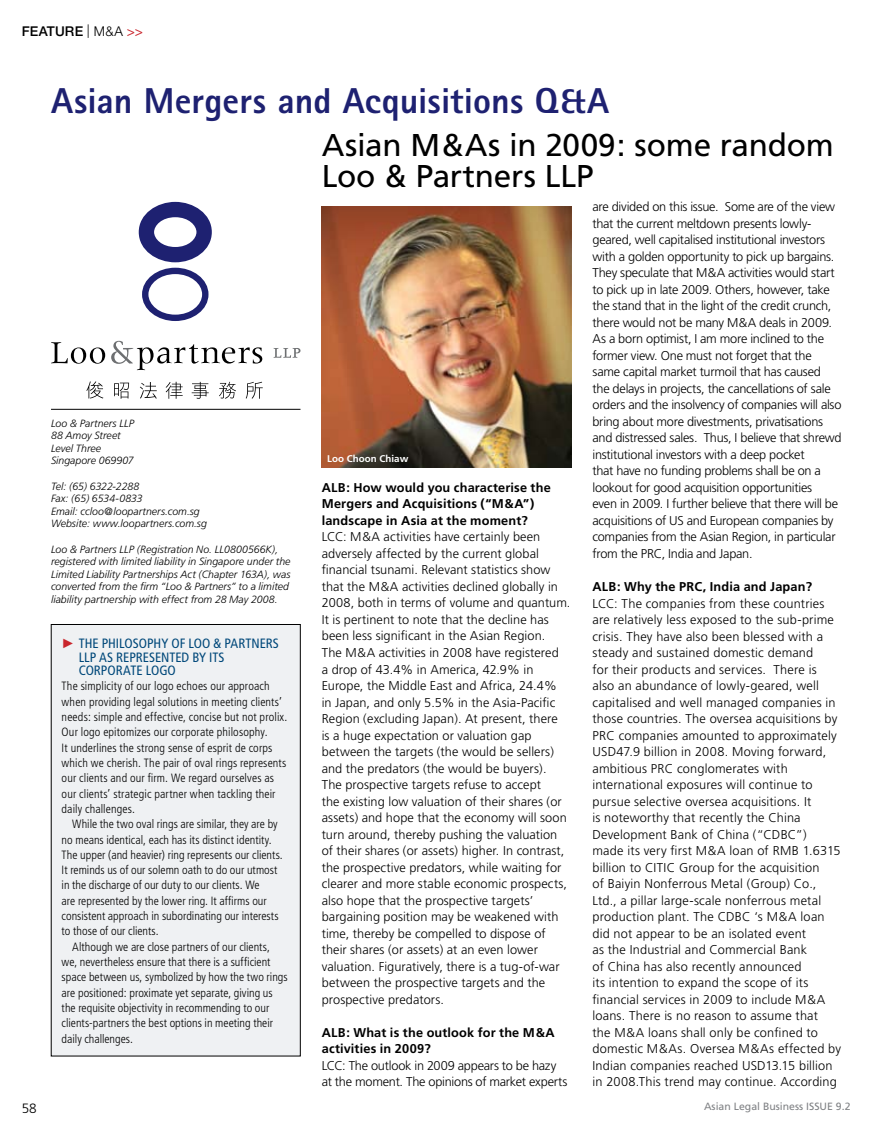
<style>
.page{position:relative;width:893px;height:1140px;background:#fff}
.page>*{position:absolute;margin:0;border:0;box-sizing:border-box;transform-origin:0 0}
.t1{font:800 36px "Rotis Sans Serif";color:#1e2171}
.t2{font:31.5px/31.5px "Frutiger";letter-spacing:-.005em;color:#000}
.t3{font:condensed 13.5px/13.5px "Frutiger";color:#00487a}
.t4{font:500 13.5px "Helvetica Neue";letter-spacing:.01em;color:#000}
.t5{font:300 13.5px "Frutiger";color:#000}
.t6{font:300 12.75px/16.5px "Frutiger";letter-spacing:.005em;color:#000}
.t7{font:300 12.75px/16.5px "Frutiger";letter-spacing:-.02em;color:#000}
.t8{font:700 12.75px/16.5px "Frutiger";letter-spacing:.01em;color:#000}
.t9{font:300 condensed 12px/15.3px "Frutiger";letter-spacing:.005em;color:#000}
.t10{font:italic 300 10.5px/12.6px "Frutiger";color:#000}
.t11{font:10.5px "Frutiger";color:#808285}
.t12{font:700 9.75px "Frutiger";letter-spacing:.01em;color:#fff}
.s1{font-weight:300}
.s2{font-family:"New Century Schlbk";font-weight:400;color:#c9252c}
.s3{font-family:"Arial";font-stretch:normal;color:#c9252c}
</style>
<div class="page">
<hr style="left:51px;top:409px;width:249px;height:1px;background:#000">
<svg style="left:274px;top:348px;width:26px;height:10px"></svg>
<svg style="left:51px;top:342px;width:54px;height:22px"></svg>
<svg style="left:111px;top:341px;width:151px;height:29px"></svg>
<svg style="left:139px;top:202px;width:73px;height:60px"></svg>
<svg style="left:142px;top:268px;width:66px;height:53px"></svg>
<svg style="left:86px;top:381px;width:17px;height:17px"></svg>
<svg style="left:114px;top:382px;width:15px;height:17px"></svg>
<svg style="left:140px;top:382px;width:17px;height:17px"></svg>
<svg style="left:166px;top:382px;width:17px;height:17px"></svg>
<svg style="left:192px;top:382px;width:17px;height:17px"></svg>
<svg style="left:219px;top:382px;width:17px;height:17px"></svg>
<svg style="left:246px;top:382px;width:17px;height:17px"></svg>
<div style="left:51px;top:624px;width:249px;height:432px;background:#eff1f3"></div>
<img style="left:322px;top:207px;width:249px;height:260px">
<p class="t4" style="left:22px;top:23px;width:123px">FEATURE <span class="s1">| M&amp;A</span> <span class="s2">&gt;&gt;</span></p>
<h1 class="t1" style="left:51px;top:77px;width:560px">Asian Mergers and Acquisitions Q&amp;A</h1>
<p class="t10" style="left:51px;top:417px;width:85px">Loo &amp; Partners LLP<br>88 Amoy Street<br>Level Three<br>Singapore 069907</p>
<p class="t10" style="left:51px;top:480px;width:157px">Tel: (65) 6322-2288<br>Fax: (65) 6534-0833<br>Email: ccloo@loopartners.com.sg<br>Website: www.loopartners.com.sg</p>
<p class="t10" style="left:51px;top:543px;width:241px">Loo &amp; Partners LLP (Registration No. LL0800566K), registered with limited liability in Singapore under the Limited Liability Partnerships Act (Chapter 163A), was converted from the firm “Loo &amp; Partners” to a limited liability partnership with effect from 28 May 2008.</p>
<p class="t3" style="left:79px;top:637px;width:202px;text-indent:-17px"><span class="s3">►</span> THE PHILOSOPHY OF LOO &amp; PARTNERS<br>LLP AS REPRESENTED BY ITS<br>CORPORATE LOGO</p>
<p class="t9" style="left:62px;top:679px;width:227px">The simplicity of our logo echoes our approach when providing legal solutions in meeting clients’ needs: simple and effective, concise but not prolix.<br>Our logo epitomizes our corporate philosophy.<br>It underlines the strong sense of esprit de corps which we cherish. The pair of oval rings represents our clients and our firm. We regard ourselves as our clients’ strategic partner when tackling their daily challenges.</p>
<p class="t9" style="left:62px;top:816px;width:223px;text-indent:11px">While the two oval rings are similar, they are by no means identical, each has its distinct identity.<br>The upper (and heavier) ring represents our clients.<br>It reminds us of our solemn oath to do our utmost in the discharge of our duty to our clients. We<br>are represented by the lower ring. It affirms our consistent approach in subordinating our interests to those of our clients.</p>
<p class="t9" style="left:62px;top:939px;width:228px;text-indent:11px">Although we are close partners of our clients, we, nevertheless ensure that there is a sufficient space between us, symbolized by how the two rings are positioned: proximate yet separate, giving us the requisite objectivity in recommending to our clients-partners the best options in meeting their daily challenges.</p>
<h2 class="t2" style="left:322px;top:129px;width:514px">Asian M&amp;As in 2009: some random<br>Loo &amp; Partners LLP</h2>
<p class="t12" style="left:327px;top:453px;width:83px">Loo Choon Chiaw</p>
<p class="t8" style="left:322px;top:479px;width:231px">ALB: How would you characterise the<br>Mergers and Acquisitions (“M&amp;A”) landscape in Asia at the moment?</p>
<p class="t6" style="left:322px;top:529px;width:250px">LCC: M&amp;A activities have certainly been adversely affected by the current global financial tsunami. Relevant statistics show that the M&amp;A activities declined globally in 2008, both in terms of volume and quantum.<br>It is pertinent to note that the decline has been less significant in the Asian Region.<br>The M&amp;A activities in 2008 have registered<br>a drop of 43.4% in America, 42.9% in Europe, the Middle East and Africa, 24.4%<br>in Japan, and only 5.5% in the Asia-Pacific Region (excluding Japan). At present, there<br>is a huge expectation or valuation gap between the targets (the would be sellers) and the predators (the would be buyers).<br>The prospective targets refuse to accept<br>the existing low valuation of their shares (or assets) and hope that the economy will soon turn around, thereby pushing the valuation of their shares (or assets) higher. In contrast, the prospective predators, while waiting for clearer and more stable economic prospects, also hope that the prospective targets’ bargaining position may be weakened with time, thereby be compelled to dispose of their shares (or assets) at an even lower valuation. Figuratively, there is a tug-of-war between the prospective targets and the prospective predators.</p>
<p class="t8" style="left:322px;top:1024px;width:235px">ALB: What is the outlook for the M&amp;A activities in 2009?</p>
<p class="t7" style="left:322px;top:1057px;width:247px">LCC: The outlook in 2009 appears to be hazy at the moment. The opinions of market experts</p>
<p class="t7" style="left:592px;top:199px;width:251px">are divided on this issue. Some are of the view that the current meltdown presents lowly&shy;geared, well capitalised institutional investors with a golden opportunity to pick up bargains.<br>They speculate that M&amp;A activities would start to pick up in late 2009. Others, however, take the stand that in the light of the credit crunch, there would not be many M&amp;A deals in 2009.<br>As a born optimist, I am more inclined to the former view. One must not forget that the same capital market turmoil that has caused<br>the delays in projects, the cancellations of sale orders and the insolvency of companies will also bring about more divestments, privatisations and distressed sales. Thus, I believe that shrewd institutional investors with a deep pocket<br>that have no funding problems shall be on a lookout for good acquisition opportunities<br>even in 2009. I further believe that there will be acquisitions of US and European companies by companies from the Asian Region, in particular from the PRC, India and Japan.</p>
<p class="t8" style="left:592px;top:578px;width:221px">ALB: Why the PRC, India and Japan?</p>
<p class="t6" style="left:592px;top:595px;width:250px">LCC: The companies from these countries are relatively less exposed to the sub-prime crisis. They have also been blessed with a steady and sustained domestic demand<br>for their products and services. There is also an abundance of lowly-geared, well capitalised and well managed companies in those countries. The oversea acquisitions by PRC companies amounted to approximately USD47.9 billion in 2008. Moving forward, ambitious PRC conglomerates with international exposures will continue to pursue selective oversea acquisitions. It<br>is noteworthy that recently the China Development Bank of China (“CDBC”)<br>made its very first M&amp;A loan of RMB 1.6315 billion to CITIC Group for the acquisition<br>of Baiyin Nonferrous Metal (Group) Co., Ltd., a pillar large-scale nonferrous metal production plant. The CDBC ‘s M&amp;A loan did not appear to be an isolated event<br>as the Industrial and Commercial Bank<br>of China has also recently announced<br>its intention to expand the scope of its financial services in 2009 to include M&amp;A loans. There is no reason to assume that<br>the M&amp;A loans shall only be confined to domestic M&amp;As. Oversea M&amp;As effected by Indian companies reached USD13.15 billion in 2008.This trend may continue. According</p>
<p class="t5" style="left:22px;top:1100px;width:17px">58</p>
<p class="t11" style="left:704px;top:1100px;width:148px">Asian Legal Business ISSUE 9.2</p>
</div>
